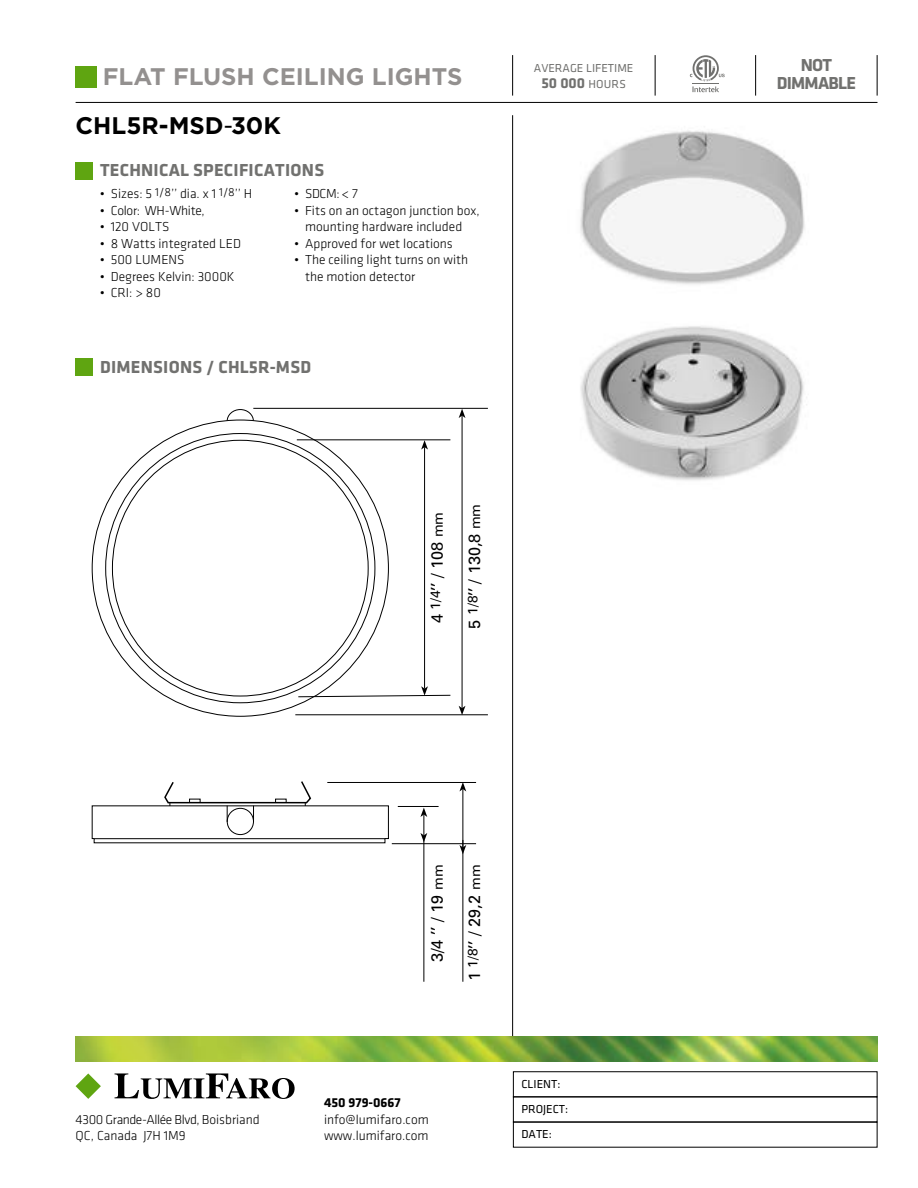
<style>
.page{position:relative;width:918px;height:1188px;background:#fff}
.page>*{position:absolute;margin:0;border:0;box-sizing:border-box;transform-origin:0 0}
.t1{font:700 24px "Gotham";color:#93908f}
.t2{font:700 24px "Gotham";color:#000}
.t3{font:700 18px "Klavika";letter-spacing:.015em;color:#71716f}
.t4{font:700 18px/18px "Klavika";letter-spacing:-.04em;color:#71716f;text-align:center}
.t5{font:16.2px "Univers";color:#000}
.t6{font:700 15px "Klavika";color:#71716f}
.t7{font:300 13.5px/16.5px "Klavika";color:#000}
.t8{font:300 13.5px "Klavika";letter-spacing:-.02em;color:#000}
.t9{font:700 13.5px "Klavika";color:#000}
.t10{font:12px/25.2px "Klavika Regular OSTF";color:#000}
.t11{font:12px "Klavika";color:#71716f}
.s1{font-weight:400}
.s2{font-size:13.5px}
.s3{font-family:"Klavika Regular OSTF";font-weight:400;font-size:12px}
</style>
<div class="page">
<hr style="left:76px;top:102px;width:801px;height:1px;background:#000">
<div style="left:76px;top:66px;width:21px;height:21px;background:#5fa511"></div>
<hr style="left:512px;top:115px;width:1px;height:922px;background:#000">
<div style="left:76px;top:162px;width:17px;height:17px;background:#5fa511"></div>
<img style="left:76px;top:1037px;width:802px;height:25px">
<div style="left:513px;top:1071px;width:365px;height:26px;border:1px solid #000"></div>
<div style="left:513px;top:1122px;width:365px;height:26px;border:1px solid #000"></div>
<svg style="left:115px;top:1073px;width:180px;height:26px"></svg>
<svg style="left:76px;top:1073px;width:25px;height:26px"></svg>
<hr style="left:512px;top:55px;width:1px;height:41px;background:#000">
<hr style="left:655px;top:55px;width:1px;height:41px;background:#000">
<hr style="left:755px;top:55px;width:1px;height:41px;background:#000">
<hr style="left:877px;top:55px;width:1px;height:41px;background:#000">
<img style="left:580px;top:130px;width:225px;height:155px">
<img style="left:580px;top:326px;width:227px;height:155px">
<svg style="left:690px;top:55px;width:35px;height:37px"></svg>
<div style="left:227px;top:409px;width:27px;height:24px;border:1px solid #000;border-radius:50%"></div>
<div style="left:76px;top:359px;width:17px;height:17px;background:#5fa511"></div>
<hr style="left:295px;top:714px;width:193px;height:1px;background:#000">
<hr style="left:253px;top:408px;width:235px;height:1px;background:#000">
<hr style="left:462px;top:416px;width:1px;height:292px;background:#000">
<svg style="left:459px;top:706px;width:6px;height:9px"></svg>
<svg style="left:459px;top:409px;width:6px;height:9px"></svg>
<hr style="left:327px;top:782px;width:149px;height:1px;background:#000">
<hr style="left:463px;top:789px;width:1px;height:58px;background:#000">
<svg style="left:459px;top:783px;width:7px;height:8px"></svg>
<svg style="left:459px;top:845px;width:7px;height:9px"></svg>
<div style="left:92px;top:420px;width:296px;height:296px;background:#fff;border-radius:50%"></div>
<hr style="left:463px;top:840px;width:1px;height:142px;background:#000">
<div style="left:94px;top:838px;width:291px;height:5px;border:1px solid #000"></div>
<div style="left:227px;top:808px;width:27px;height:27px;border:1px solid #000;border-radius:50%"></div>
<hr style="left:297px;top:440px;width:153px;height:1px;background:#000">
<hr style="left:424px;top:447px;width:1px;height:242px;background:#000">
<svg style="left:298px;top:686px;width:153px;height:11px"></svg>
<svg style="left:421px;top:440px;width:7px;height:10px"></svg>
<hr style="left:398px;top:806px;width:41px;height:1px;background:#000">
<hr style="left:392px;top:843px;width:84px;height:1px;background:#000">
<svg style="left:420px;top:808px;width:7px;height:34px"></svg>
<hr style="left:424px;top:840px;width:1px;height:142px;background:#000">
<svg style="left:163px;top:781px;width:149px;height:41px"></svg>
<h1 class="t1" style="left:103px;top:60px;width:361px">FLAT FLUSH CEILING LIGHTS</h1>
<h1 class="t2" style="left:76px;top:110px;width:207px">CHL5R-MSD<span class="s1">-</span>30K</h1>
<h2 class="t3" style="left:100px;top:160px;width:226px">TECHNICAL SPECIFICATIONS</h2>
<p class="t7" style="left:100px;top:186px;width:154px">• Sizes: 5 <sup>1/8</sup>’’ dia. x 1 <sup>1/8</sup>’’ H</p>
<p class="t8" style="left:100px;top:203px;width:106px">• Color: WH-White,</p>
<p class="t7" style="left:100px;top:219px;width:71px">• 120 VOLTS</p>
<p class="t7" style="left:100px;top:235px;width:143px">• 8 Watts integrated LED</p>
<p class="t7" style="left:100px;top:252px;width:86px">• 500 LUMENS</p>
<p class="t7" style="left:100px;top:268px;width:136px">• Degrees Kelvin: 3000K</p>
<p class="t7" style="left:100px;top:285px;width:63px">• CRI: &gt; 80</p>
<p class="t7" style="left:294px;top:186px;width:65px">• SDCM: &lt; 7</p>
<p class="t7" style="left:294px;top:202px;width:187px;text-align:center">• Fits on an octagon junction box, mounting hardware included</p>
<p class="t7" style="left:294px;top:235px;width:160px">• Approved for wet locations</p>
<p class="t7" style="left:305px;top:252px;width:165px;text-indent:-11px">• The ceiling light turns on with the motion detector</p>
<h2 class="t3" style="left:100px;top:358px;width:213px">DIMENSIONS / CHL5R-MSD</h2>
<p class="t5" style="left:428px;top:623px;width:113px;rotate:-90deg">4 <sup>1/4</sup>’’ / 108 <span class="s2">mm</span></p>
<p class="t5" style="left:465px;top:629px;width:126px;rotate:-90deg">5 <sup>1/8</sup>’’ / 130,8 <span class="s2">mm</span></p>
<p class="t11" style="left:534px;top:61px;width:101px">AVERAGE LIFETIME</p>
<p class="t6" style="left:541px;top:75px;width:86px">50 000 <span class="s3">HOURS</span></p>
<p class="t7" style="left:76px;top:1111px;width:186px">4300 Grande-Allée Blvd, Boisbriand<br>QC, Canada J7H 1M9</p>
<p class="t5" style="left:428px;top:962px;width:100px;rotate:-90deg">3/4 ’’ / 19 <span class="s2">mm</span></p>
<p class="t5" style="left:465px;top:981px;width:119px;rotate:-90deg">1 <sup>1/8</sup>’’ / 29,2 <span class="s2">mm</span></p>
<p class="t9" style="left:324px;top:1096px;width:78px">450 979-0667</p>
<p class="t7" style="left:324px;top:1111px;width:106px">info@lumifaro.com www.lumifaro.com</p>
<p class="t10" style="left:521px;top:1071px;width:48px">CLIENT:<br>PROJECT:<br>DATE:</p>
<h2 class="t4" style="left:777px;top:56px;width:81px">NOT<br>DIMMABLE</h2>
</div>
